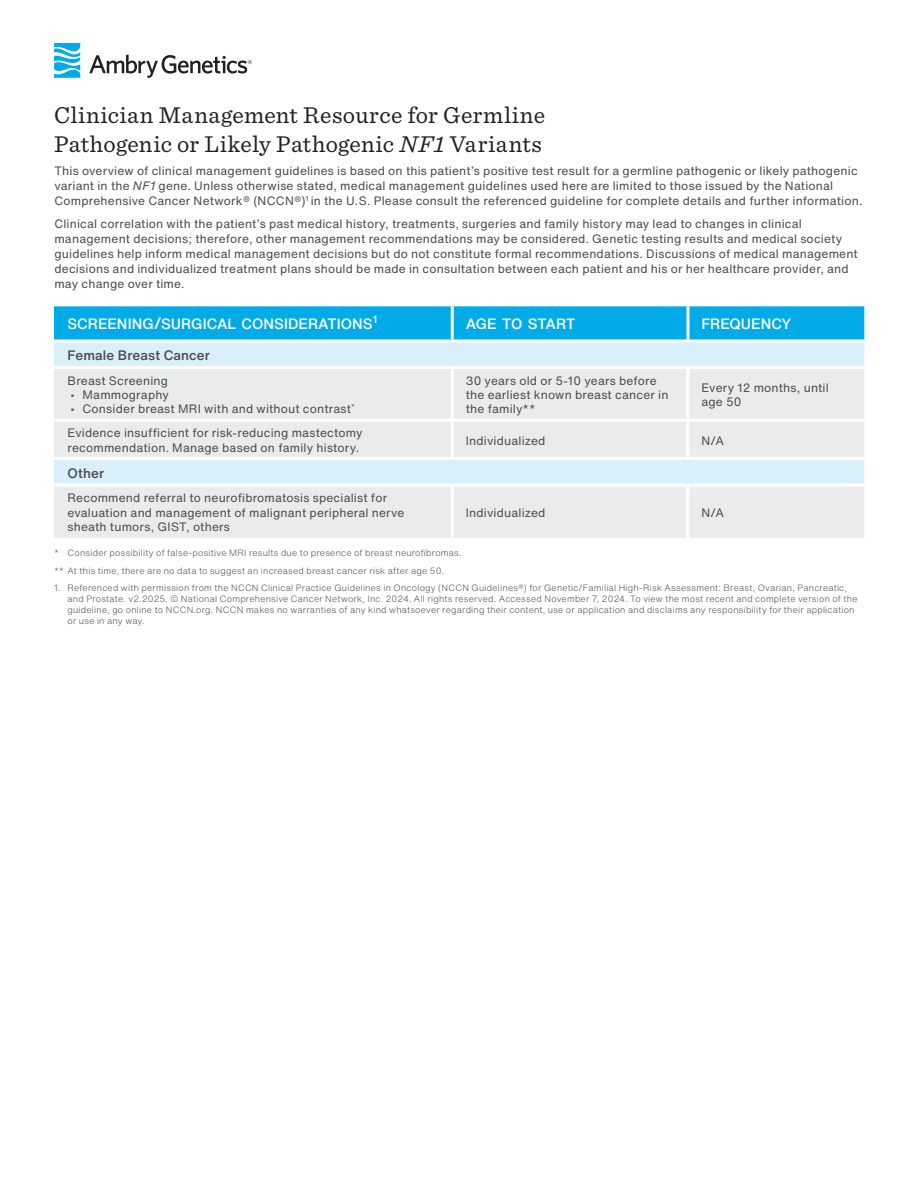
<style>
.page{position:relative;width:918px;height:1188px;background:#fff}
.page>*{position:absolute;margin:0;border:0;box-sizing:border-box;transform-origin:0 0}
.Titles{font:24px/28.8px "Sentinel";letter-spacing:.015em;color:#231f20}
.Black_all_caps_subhead{font:500 14.7px "Helvetica Now Text";color:#fff}
.Body_Copy{font:500 13.5px "Helvetica Now Text";letter-spacing:.01em;color:#4b4c4d}
.BODY{font:12px/15px "Helvetica Now Text";letter-spacing:.015em;color:#4b4c4d}
.Body_Copy-2{font:12px/14.4px "Helvetica Now Text";letter-spacing:.015em;color:#4b4c4d}
.t1{font:300 9px/10.8px "Helvetica Now Text";letter-spacing:.025em;color:#4d4c4f}
.s1{font-style:italic}
.s2{font-size:16.5px}
</style>
<div class="page">
<div style="left:54px;top:306px;width:810px;height:33px;background:#00abe7"></div>
<div style="left:54px;top:342px;width:810px;height:24px;background:#d9effa"></div>
<svg style="left:54px;top:369px;width:810px;height:169px;background:#e7ebee"></svg>
<hr style="left:451px;top:369px;width:3px;height:50px;background:#fff">
<hr style="left:686px;top:369px;width:3px;height:50px;background:#fff">
<hr style="left:451px;top:422px;width:3px;height:35px;background:#fff">
<hr style="left:686px;top:422px;width:3px;height:35px;background:#fff">
<hr style="left:54px;top:419px;width:398px;height:3px;background:#fff">
<hr style="left:452px;top:419px;width:236px;height:3px;background:#fff">
<hr style="left:688px;top:419px;width:176px;height:3px;background:#fff">
<hr style="left:54px;top:457px;width:398px;height:3px;background:#fff">
<hr style="left:452px;top:457px;width:236px;height:3px;background:#fff">
<hr style="left:688px;top:457px;width:176px;height:3px;background:#fff">
<hr style="left:54px;top:484px;width:398px;height:3px;background:#fff">
<hr style="left:452px;top:484px;width:236px;height:3px;background:#fff">
<hr style="left:688px;top:484px;width:176px;height:3px;background:#fff">
<hr style="left:451px;top:487px;width:3px;height:51px;background:#fff">
<hr style="left:686px;top:487px;width:3px;height:51px;background:#fff">
<hr style="left:451px;top:306px;width:3px;height:33px;background:#fff">
<hr style="left:686px;top:306px;width:3px;height:33px;background:#fff">
<svg style="left:54px;top:43px;width:26px;height:35px"></svg>
<svg style="left:89px;top:55px;width:163px;height:23px"></svg>
<p class="Titles" style="left:54px;top:99px;width:493px">Clinician Management Resource for Germline<br>Pathogenic or Likely Pathogenic <span class="s1">NF1</span> Variants</p>
<p class="BODY" style="left:54px;top:163px;width:810px">This overview of clinical management guidelines is based on this patient’s positive test result for a germline pathogenic or likely pathogenic variant in the <span class="s1">NF1</span> gene. Unless otherwise stated, medical management guidelines used here are limited to those issued by the National<br>Comprehensive Cancer Network® (NCCN®)<sup>1</sup> in the U.S. Please consult the referenced guideline for complete details and further information.</p>
<p class="BODY" style="left:54px;top:216px;width:805px">Clinical correlation with the patient’s past medical history, treatments, surgeries and family history may lead to changes in clinical management decisions; therefore, other management recommendations may be considered. Genetic testing results and medical society guidelines help inform medical management decisions but do not constitute formal recommendations. Discussions of medical management decisions and individualized treatment plans should be made in consultation between each patient and his or her healthcare provider, and may change over time.</p>
<p class="Black_all_caps_subhead" style="left:68px;top:312px;width:311px">SCREENING<span class="s2">/</span>SURGICAL CONSIDERATIONS<sup>1</sup></p>
<p class="Black_all_caps_subhead" style="left:466px;top:312px;width:111px">AGE TO START</p>
<p class="Black_all_caps_subhead" style="left:701px;top:312px;width:91px">FREQUENCY</p>
<p class="Body_Copy" style="left:68px;top:345px;width:144px">Female Breast Cancer</p>
<p class="Body_Copy-2" style="left:68px;top:373px;width:102px">Breast Screening</p>
<p class="BODY" style="left:70px;top:387px;width:100px">• Mammography</p>
<p class="BODY" style="left:70px;top:401px;width:286px">• Consider breast MRI with and without contrast<sup>*</sup></p>
<p class="Body_Copy-2" style="left:466px;top:373px;width:204px">30 years old or 5-10 years before the earliest known breast cancer in the family**</p>
<p class="Body_Copy-2" style="left:701px;top:380px;width:129px">Every 12 months, until age 50</p>
<p class="Body_Copy-2" style="left:68px;top:426px;width:297px">Evidence insufficient for risk-reducing mastectomy recommendation. Manage based on family history.</p>
<p class="Body_Copy-2" style="left:466px;top:433px;width:81px">Individualized</p>
<p class="Body_Copy-2" style="left:701px;top:433px;width:24px">N/A</p>
<p class="Body_Copy" style="left:68px;top:463px;width:38px">Other</p>
<p class="Body_Copy-2" style="left:68px;top:491px;width:339px">Recommend referral to neurofibromatosis specialist for evaluation and management of malignant peripheral nerve sheath tumors, GIST, others</p>
<p class="Body_Copy-2" style="left:466px;top:505px;width:81px">Individualized</p>
<p class="Body_Copy-2" style="left:701px;top:505px;width:24px">N/A</p>
<p class="t1" style="left:54px;top:547px;width:409px">* Consider possibility of false-positive MRI results due to presence of breast neurofibromas.</p>
<p class="t1" style="left:54px;top:565px;width:392px">** At this time, there are no data to suggest an increased breast cancer risk after age 50.</p>
<p class="t1" style="left:68px;top:583px;width:792px;text-indent:-14px">1. Referenced with permission from the NCCN Clinical Practice Guidelines in Oncology (NCCN Guidelines®️) for Genetic/Familial High-Risk Assessment: Breast, Ovarian, Pancreatic, and Prostate. v2.2025. ©️ National Comprehensive Cancer Network, Inc. 2024. All rights reserved. Accessed November 7, 2024. To view the most recent and complete version of the guideline, go online to NCCN.org. NCCN makes no warranties of any kind whatsoever regarding their content, use or application and disclaims any responsibility for their application or use in any way.</p>
</div>
